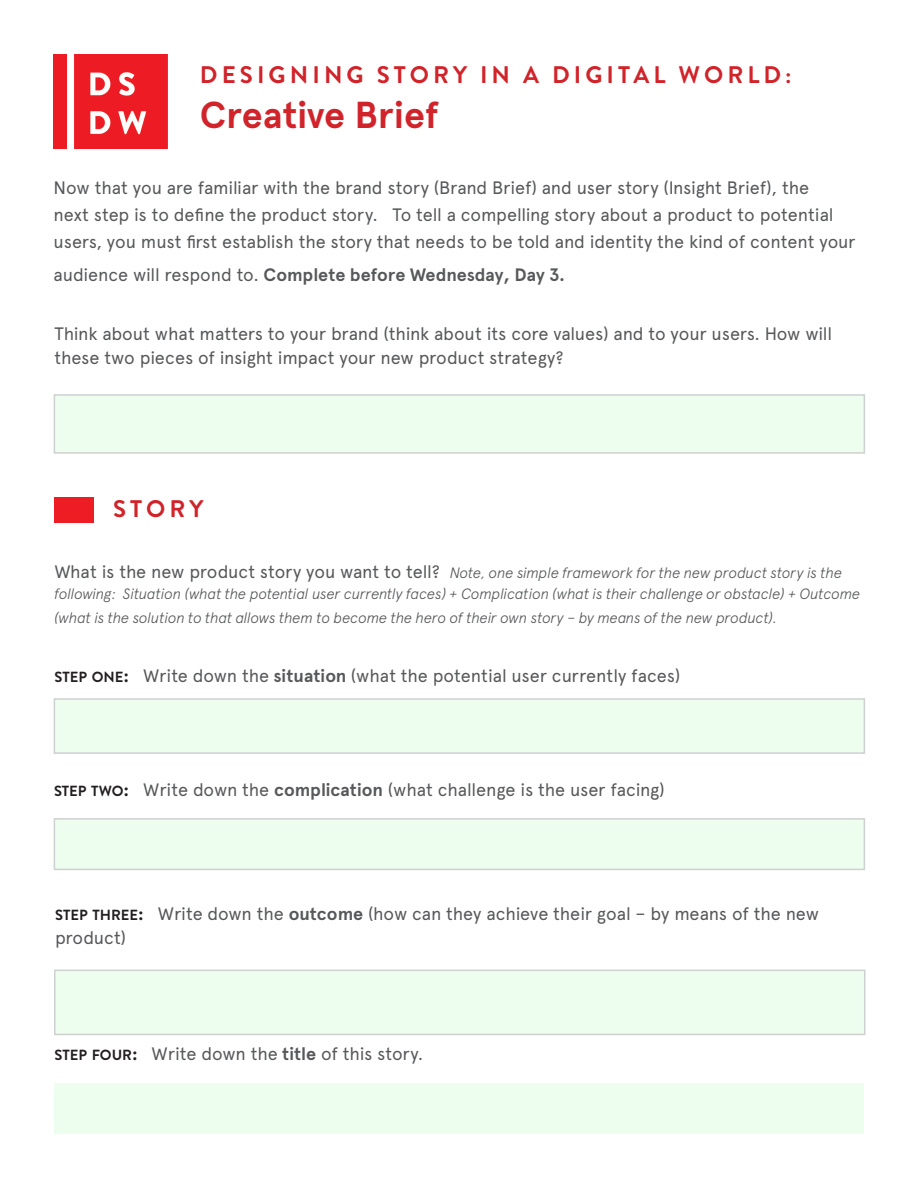
<style>
.page{position:relative;width:918px;height:1188px;background:#fff}
.page>*{position:absolute;margin:0;border:0;box-sizing:border-box;transform-origin:0 0}
.t1{font:700 37.5px "Apercu";color:#d1232a}
.t2{font:700 24px "Brandon Grotesque";letter-spacing:.17em;color:#d1232a}
.t3{font:18px/27px "Apercu";letter-spacing:-.01em;color:#57585a}
.t4{font:700 18px "Apercu";letter-spacing:-.005em;color:#57585a}
.t5{font:italic 300 15px/21px "Apercu";letter-spacing:-.015em;color:#57585a}
.s1{font-weight:400}
.s2{font-weight:400;font-style:normal;font-size:18px}
.s3{font-family:"Brandon Grotesque";font-weight:700;font-size:14.7px;color:#231f20}
.s4{font-family:"Brandon Grotesque";font-weight:700;font-size:21px;color:#231f20}
.s5{font-weight:700}
</style>
<div class="page">
<img style="left:54px;top:54px;width:113px;height:94px">
<div style="left:54px;top:497px;width:40px;height:25px;background:#ee1d23"></div>
<div style="left:54px;top:394px;width:811px;height:60px;background:#edfdee;border:2px solid #cfd0d2"></div>
<div style="left:54px;top:698px;width:811px;height:56px;background:#edfdee;border:2px solid #cfd0d2"></div>
<div style="left:54px;top:970px;width:812px;height:65px;background:#edfdee;border:2px solid #cfd0d2"></div>
<div style="left:54px;top:818px;width:811px;height:52px;background:#edfdee;border:2px solid #cfd0d2"></div>
<div style="left:54px;top:1083px;width:810px;height:50px;background:#edfdee"></div>
<p class="t2" style="left:200px;top:58px;width:593px">DESIGNING STORY IN A DIGITAL WORLD:</p>
<p class="t1" style="left:200px;top:92px;width:241px">Creative Brief</p>
<p class="t3" style="left:54px;top:174px;width:804px">Now that you are familiar with the brand story (Brand Brief) and user story (Insight Brief), the<br>next step is to define the product story. To tell a compelling story about a product to potential users, you must first establish the story that needs to be told and identity the kind of content your</p>
<p class="t4" style="left:54px;top:264px;width:513px"><span class="s1">audience will respond to.</span> Complete before Wednesday, Day 3.</p>
<p class="t3" style="left:54px;top:322px;width:779px;line-height:24px">Think about what matters to your brand (think about its core values) and to your users. How will these two pieces of insight impact your new product strategy?</p>
<p class="t2" style="left:113px;top:492px;width:92px">STORY</p>
<p class="t5" style="left:54px;top:562px;width:808px"><span class="s2">What is the new product story you want to tell?</span> Note, one simple framework for the new product story is the following: Situation (what the potential user currently faces) + Complication (what is their challenge or obstacle) + Outcome</p>
<p class="t5" style="left:54px;top:607px;width:724px">(what is the solution to that allows them to become the hero of their own story – by means of the new product).</p>
<p class="t3" style="left:54px;top:662px;width:628px"><span class="s3">STEP ONE</span><span class="s4">:</span> Write down the <span class="s5">situation</span> (what the potential user currently faces)</p>
<p class="t3" style="left:54px;top:776px;width:612px"><span class="s3">STEP TWO</span><span class="s4">:</span> Write down the <span class="s5">complication</span> (what challenge is the user facing)</p>
<p class="t3" style="left:55px;top:901px;width:766px;line-height:24px"><span class="s3">STEP THREE</span><span class="s4">:</span> Write down the <span class="s5">outcome</span> (how can they achieve their goal – by means of the new product)</p>
<p class="t3" style="left:54px;top:1040px;width:371px"><span class="s3">STEP FOUR</span><span class="s4">:</span> Write down the <span class="s5">title</span> of this story.</p>
</div>
